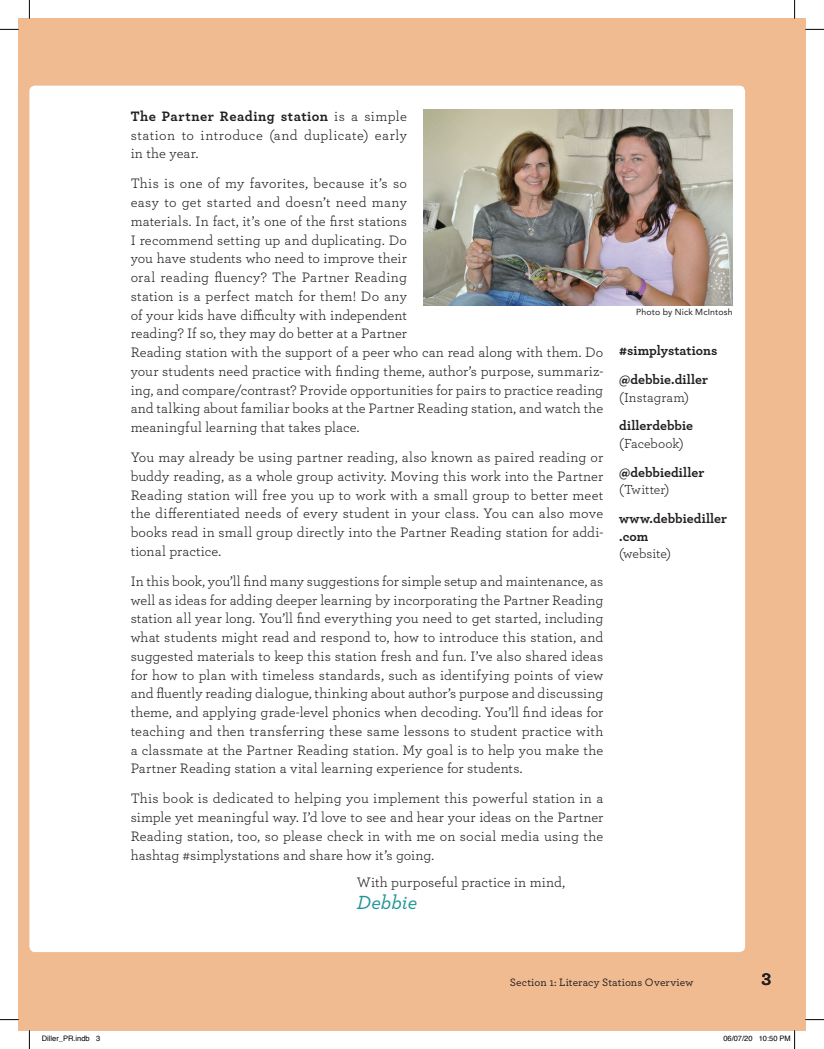
<style>
.page{position:relative;width:824px;height:1049px;background:#fff}
.page>*{position:absolute;margin:0;border:0;box-sizing:border-box;transform-origin:0 0}
.t1{font:italic 500 20px "Archer";color:#1f9596}
.t2{font:700 17.5px "Archer";color:#231f20}
.t3{font:14.38px/18.8px "Archer";letter-spacing:.01em;color:#231f20;text-align:justify}
.t4{font:700 13.75px/28.8px "Archer";color:#231f20}
.t5{font:13.75px "Archer";color:#231f20}
.t6{font:500 11.25px "Archer";letter-spacing:.015em;color:#231f20}
.t7{font:8.75px "Avenir LT Std";letter-spacing:.02em;color:#231f20}
.t8{font:7.5px "Helvetica";color:#000}
.s1{font-weight:700}
</style>
<div class="page">
<div style="left:19px;top:19px;width:786px;height:1011px;background:#f1bb91"></div>
<div style="left:29px;top:86px;width:716px;height:866px;background:#fff;border-radius:6px"></div>
<img style="left:424px;top:109px;width:309px;height:196px">
<svg style="left:0;top:29px;width:19px;height:1px"></svg>
<svg style="left:805px;top:29px;width:19px;height:1px"></svg>
<svg style="left:0;top:1019px;width:19px;height:1px"></svg>
<svg style="left:805px;top:1019px;width:19px;height:1px"></svg>
<svg style="left:29px;top:0;width:1px;height:19px"></svg>
<svg style="left:29px;top:1030px;width:1px;height:19px"></svg>
<svg style="left:794px;top:0;width:1px;height:19px"></svg>
<svg style="left:759px;top:1030px;width:36px;height:19px"></svg>
<p class="t3" style="left:131px;top:106px;width:278px"><span class="s1">The Partner Reading station</span> is a simple station to introduce (and duplicate) early in the year.</p>
<p class="t3" style="left:131px;top:174px;width:474px;text-align:left">This is one of my favorites, because it’s so<br>easy to get started and doesn’t need many<br>materials. In fact, it’s one of the first stations<br>I recommend setting up and duplicating. Do<br>you have students who need to improve their<br>oral reading fluency? The Partner Reading<br>station is a perfect match for them! Do any<br>of your kids have difficulty with independent<br>reading? If so, they may do better at a Partner<br>Reading station with the support of a peer who can read along with them. Do your students need practice with finding theme, author’s purpose, summariz&shy;ing, and compare/contrast? Provide opportunities for pairs to practice reading and talking about familiar books at the Partner Reading station, and watch the meaningful learning that takes place.</p>
<p class="t3" style="left:131px;top:447px;width:474px">You may already be using partner reading, also known as paired reading or buddy reading, as a whole group activity. Moving this work into the Partner Reading station will free you up to work with a small group to better meet the differentiated needs of every student in your class. You can also move books read in small group directly into the Partner Reading station for addi&shy;tional practice.</p>
<p class="t3" style="left:131px;top:571px;width:474px">In this book, you’ll find many suggestions for simple setup and maintenance, as well as ideas for adding deeper learning by incorporating the Partner Reading station all year long. You’ll find everything you need to get started, including what students might read and respond to, how to introduce this station, and suggested materials to keep this station fresh and fun. I’ve also shared ideas for how to plan with timeless standards, such as identifying points of view and fluently reading dialogue, thinking about author’s purpose and discussing theme, and applying grade-level phonics when decoding. You’ll find ideas for teaching and then transferring these same lessons to student practice with a classmate at the Partner Reading station. My goal is to help you make the Partner Reading station a vital learning experience for students.</p>
<p class="t3" style="left:131px;top:788px;width:474px">This book is dedicated to helping you implement this powerful station in a simple yet meaningful way. I’d love to see and hear your ideas on the Partner Reading station, too, so please check in with me on social media using the hashtag #simplystations and share how it’s going.</p>
<p class="t3" style="left:357px;top:872px;width:209px">With purposeful practice in mind,</p>
<h1 class="t1" style="left:357px;top:888px;width:62px">Debbie</h1>
<p class="t7" style="left:636px;top:307px;width:98px">Photo by Nick McIntosh</p>
<p class="t4" style="left:619px;top:335px;width:100px">#simplystations @debbie.diller</p>
<p class="t5" style="left:619px;top:388px;width:71px">(Instagram)</p>
<p class="t4" style="left:619px;top:410px;width:75px">dillerdebbie</p>
<p class="t5" style="left:619px;top:434px;width:66px">(Facebook)</p>
<p class="t4" style="left:619px;top:457px;width:87px">@debbiediller</p>
<p class="t5" style="left:619px;top:480px;width:52px">(Twitter)</p>
<p class="t4" style="left:619px;top:509px;width:109px;line-height:17.5px">www.debbiediller .com</p>
<p class="t5" style="left:619px;top:544px;width:53px">(website)</p>
<p class="t6" style="left:510px;top:974px;width:185px">Section 1: Literacy Stations Overview</p>
<p class="t2" style="left:761px;top:965px;width:11px">3</p>
<p class="t8" style="left:42px;top:1034px;width:60px">Diller_PR.indb 3</p>
<p class="t8" style="left:723px;top:1034px;width:69px">06/07/20 10:50 PM</p>
</div>
